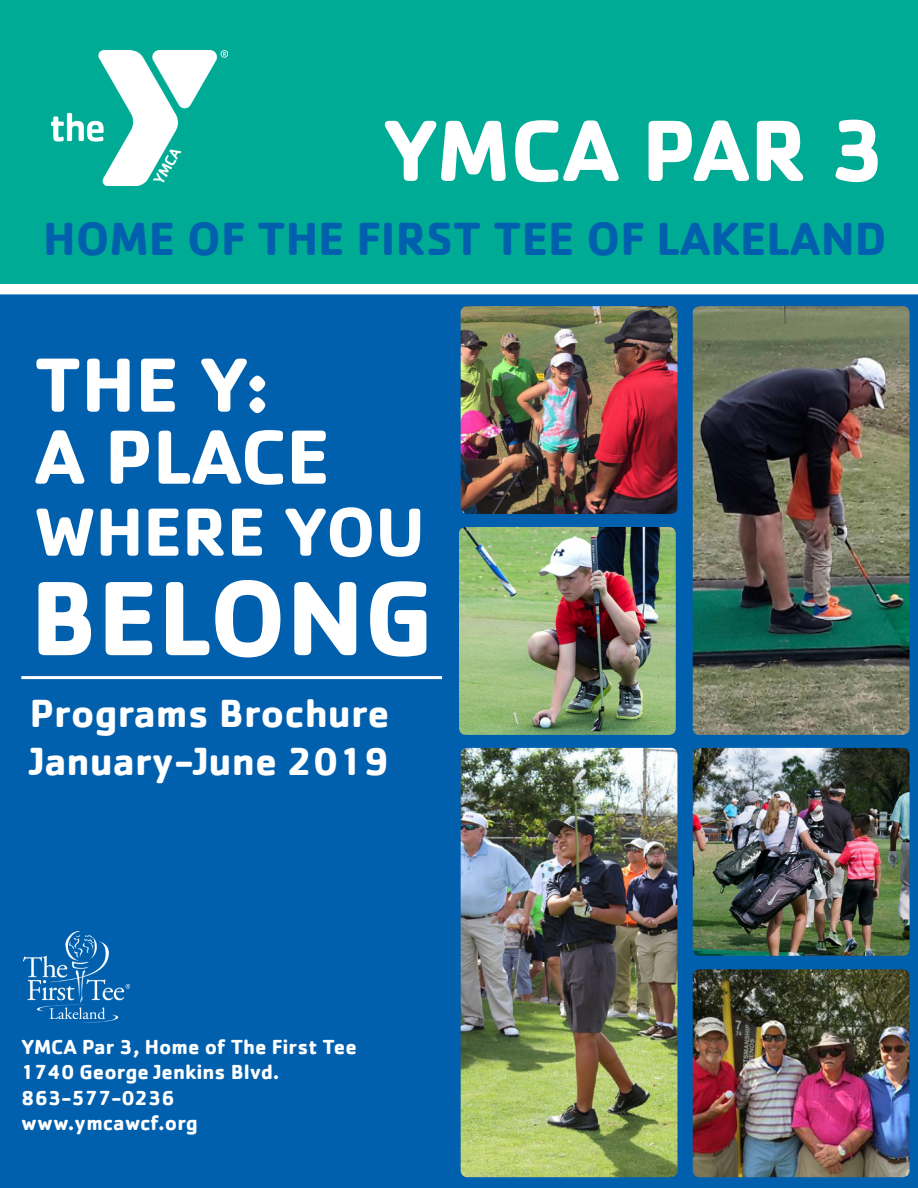
<style>
.page{position:relative;width:918px;height:1188px;background:#fff}
.page>*{position:absolute;margin:0;border:0;box-sizing:border-box;transform-origin:0 0}
.t1{font:700 109.5px "Cachet";color:#fff}
.t2{font:700 90px "Cachet";color:#fff}
.t3{font:700 79.5px "Cachet";color:#fff}
.t4{font:700 70.5px "Cachet";color:#fff}
.t5{font:700 48px "Cachet";color:#0160ae}
.t6{font:700 40.5px "Cachet";color:#fff}
.t7{font:700 21px "Cachet";color:#fff}
</style>
<div class="page">
<div style="left:0;top:294px;width:918px;height:894px;background:#0160ae"></div>
<div style="left:0;top:0;width:918px;height:284px;background:#00ab95"></div>
<img style="left:51px;top:51px;width:177px;height:135px">
<img style="left:461px;top:306px;width:216px;height:208px">
<img style="left:461px;top:748px;width:216px;height:429px">
<img style="left:459px;top:527px;width:217px;height:208px">
<img style="left:693px;top:969px;width:217px;height:208px">
<img style="left:693px;top:748px;width:217px;height:208px">
<img style="left:693px;top:306px;width:217px;height:429px">
<hr style="left:21px;top:676px;width:421px;height:3px;background:#fff">
<img style="left:24px;top:932px;width:106px;height:90px">
<p class="t2" style="left:382px;top:92px;width:506px">YMCA PAR 3</p>
<p class="t5" style="left:43px;top:208px;width:845px">HOME OF THE FIRST TEE OF LAKELAND</p>
<p class="t3" style="left:34px;top:333px;width:237px">THE Y:</p>
<p class="t3" style="left:34px;top:405px;width:297px">A PLACE</p>
<p class="t4" style="left:34px;top:486px;width:392px">WHERE YOU</p>
<p class="t1" style="left:30px;top:547px;width:405px">BELONG</p>
<p class="t6" style="left:30px;top:687px;width:361px">Programs Brochure</p>
<p class="t6" style="left:30px;top:736px;width:361px">January-June 2019</p>
<p class="t7" style="left:21px;top:1033px;width:337px">YMCA Par 3, Home of The First Tee</p>
<p class="t7" style="left:21px;top:1059px;width:260px">1740 George Jenkins Blvd.</p>
<p class="t7" style="left:21px;top:1084px;width:155px">863-577-0236</p>
<p class="t7" style="left:21px;top:1109px;width:178px">www.ymcawcf.org</p>
</div>
